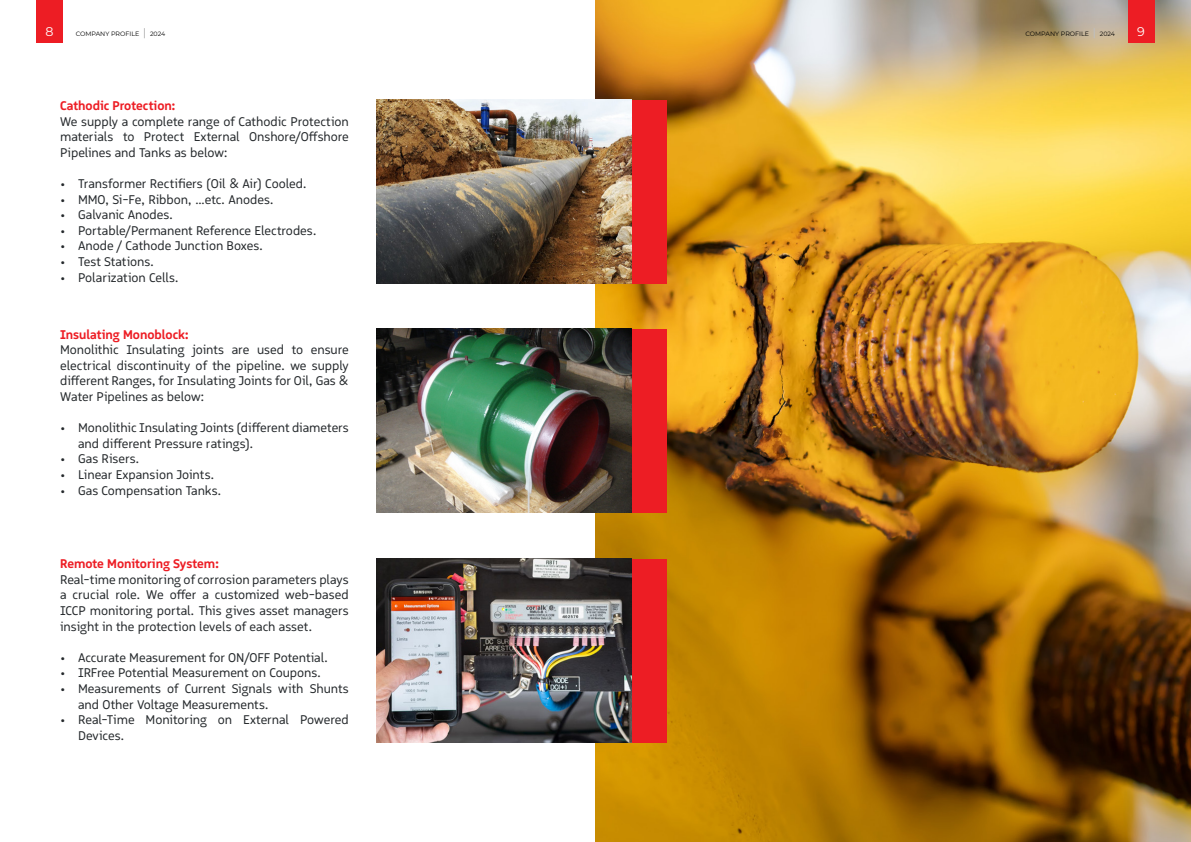
<style>
.page{position:relative;width:1191px;height:842px;background:#fff}
.page>*{position:absolute;margin:0;border:0;box-sizing:border-box;transform-origin:0 0}
.t1{font:13px/15.6px "Logical";letter-spacing:-.005em;color:#24282b;text-align:justify}
.t2{font:700 13px "Logical";color:#ed1d24}
.t3{font:12.6px "Montserrat";color:#fff}
.t4{font:6.3px "Montserrat";color:#000}
.t5{font:6.2px "Montserrat";letter-spacing:-.005em;color:#000}
</style>
<div class="page">
<img style="left:595px;top:0;width:596px;height:842px">
<div style="left:517px;top:100px;width:149px;height:183px;background:#ed1d24"></div>
<div style="left:517px;top:329px;width:149px;height:183px;background:#ed1d24"></div>
<div style="left:517px;top:559px;width:149px;height:183px;background:#ed1d24"></div>
<img style="left:377px;top:100px;width:254px;height:183px">
<img style="left:377px;top:329px;width:254px;height:183px">
<img style="left:377px;top:558px;width:254px;height:184px">
<div style="left:36px;top:0;width:27px;height:43px;background:#ed1d24"></div>
<div style="left:1127px;top:0;width:27px;height:43px;background:#ed1d24"></div>
<p class="t3" style="left:45px;top:23px;width:10px">8</p>
<p class="t4" style="left:76px;top:30px;width:65px">COMPANY PROFILE</p>
<p class="t5" style="left:150px;top:30px;width:17px">2024</p>
<p class="t4" style="left:1025px;top:30px;width:65px">COMPANY PROFILE</p>
<p class="t5" style="left:1099px;top:30px;width:17px">2024</p>
<p class="t3" style="left:1137px;top:23px;width:9px">9</p>
<p class="t2" style="left:60px;top:97px;width:117px">Cathodic Protection:</p>
<p class="t1" style="left:60px;top:113px;width:290px">We supply a complete range of Cathodic Protection materials to Protect External Onshore/Offshore Pipelines and Tanks as below:</p>
<p class="t1" style="left:60px;top:176px;width:248px">• Transformer Rectifiers (Oil &amp; Air) Cooled.</p>
<p class="t1" style="left:60px;top:191px;width:215px">• MMO, Si-Fe, Ribbon, …etc. Anodes.</p>
<p class="t1" style="left:60px;top:207px;width:114px">• Galvanic Anodes.</p>
<p class="t1" style="left:60px;top:222px;width:258px">• Portable/Permanent Reference Electrodes.</p>
<p class="t1" style="left:60px;top:238px;width:204px">• Anode / Cathode Junction Boxes.</p>
<p class="t1" style="left:60px;top:254px;width:95px">• Test Stations.</p>
<p class="t1" style="left:60px;top:269px;width:120px">• Polarization Cells.</p>
<p class="t2" style="left:60px;top:326px;width:130px">Insulating Monoblock:</p>
<p class="t1" style="left:60px;top:342px;width:290px">Monolithic Insulating joints are used to ensure electrical discontinuity of the pipeline. we supply different Ranges, for Insulating Joints for Oil, Gas &amp; Water Pipelines as below:</p>
<p class="t1" style="left:78px;top:420px;width:272px;text-indent:-18px">• Monolithic Insulating Joints (different diameters and different Pressure ratings).</p>
<p class="t1" style="left:60px;top:451px;width:81px">• Gas Risers.</p>
<p class="t1" style="left:60px;top:467px;width:156px">• Linear Expansion Joints.</p>
<p class="t1" style="left:60px;top:482px;width:163px">• Gas Compensation Tanks.</p>
<p class="t2" style="left:60px;top:556px;width:160px">Remote Monitoring System:</p>
<p class="t1" style="left:60px;top:571px;width:290px">Real-time monitoring of corrosion parameters plays a crucial role. We offer a customized web-based ICCP monitoring portal. This gives asset managers insight in the protection levels of each asset.</p>
<p class="t1" style="left:60px;top:649px;width:269px">• Accurate Measurement for ON/OFF Potential.</p>
<p class="t1" style="left:60px;top:665px;width:262px">• IRFree Potential Measurement on Coupons.</p>
<p class="t1" style="left:78px;top:681px;width:272px;text-indent:-18px">• Measurements of Current Signals with Shunts and Other Voltage Measurements.</p>
<p class="t1" style="left:78px;top:712px;width:272px;text-indent:-18px">• Real-Time Monitoring on External Powered<br>Devices.</p>
</div>
